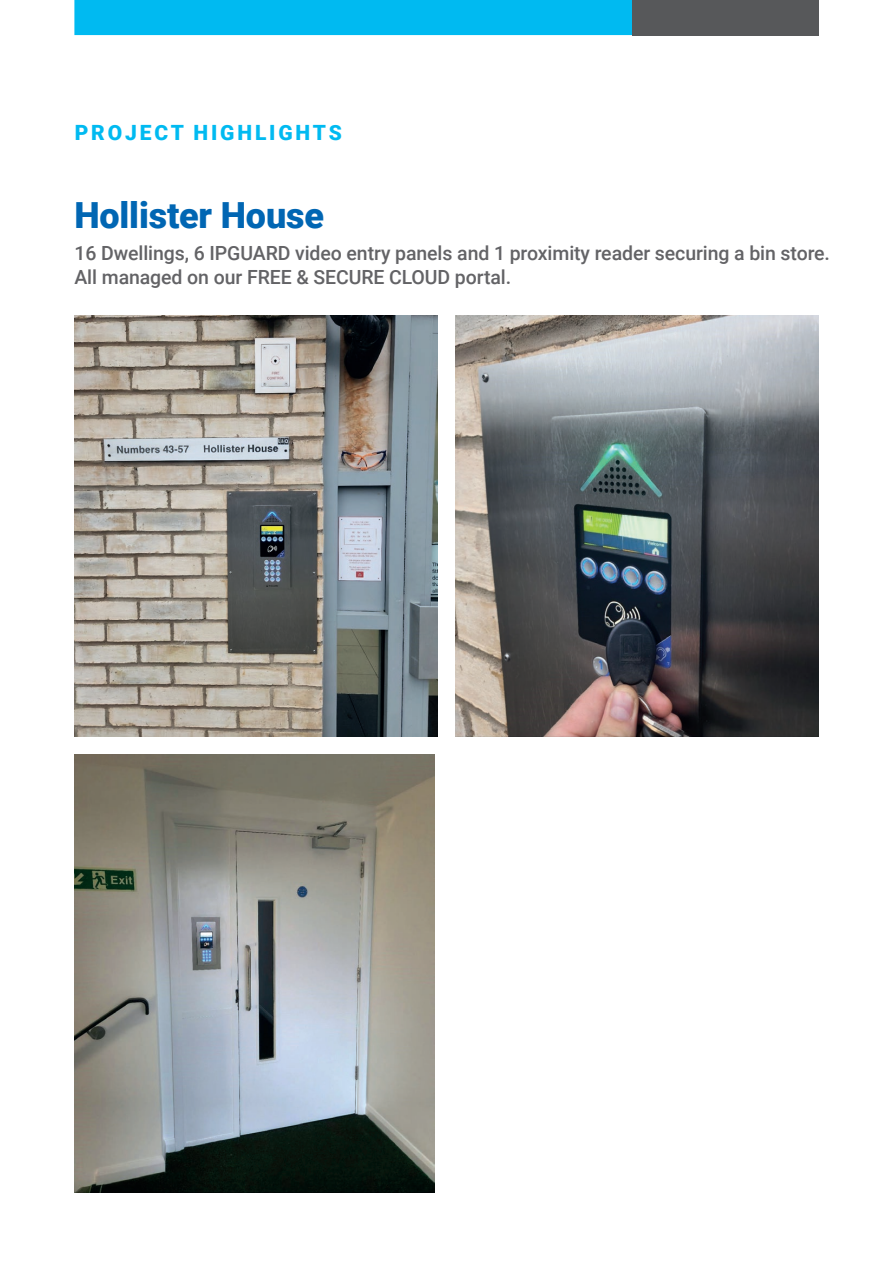
<style>
.page{position:relative;width:893px;height:1263px;background:#fff}
.page>*{position:absolute;margin:0;border:0;box-sizing:border-box;transform-origin:0 0}
.t1{font:900 36px "Roboto";letter-spacing:-.005em;color:#0166b3}
.t2{font:900 21px "Roboto";letter-spacing:.135em;color:#00baf1}
.t3{font:500 19.5px/23.4px "Roboto";letter-spacing:-.005em;color:#636366}
</style>
<div class="page">
<div style="left:74px;top:0;width:558px;height:35px;background:#00baf1"></div>
<div style="left:632px;top:0;width:187px;height:35px;background:#57585a"></div>
<img style="left:74px;top:316px;width:363px;height:421px">
<img style="left:74px;top:754px;width:360px;height:439px">
<img style="left:456px;top:316px;width:363px;height:421px">
<p class="t2" style="left:75px;top:118px;width:269px">PROJECT HIGHLIGHTS</p>
<h1 class="t1" style="left:74px;top:190px;width:251px">Hollister House</h1>
<p class="t3" style="left:74px;top:241px;width:757px">16 Dwellings, 6 IPGUARD video entry panels and 1 proximity reader securing a bin store.<br>All managed on our FREE &amp; SECURE CLOUD portal.</p>
</div>
